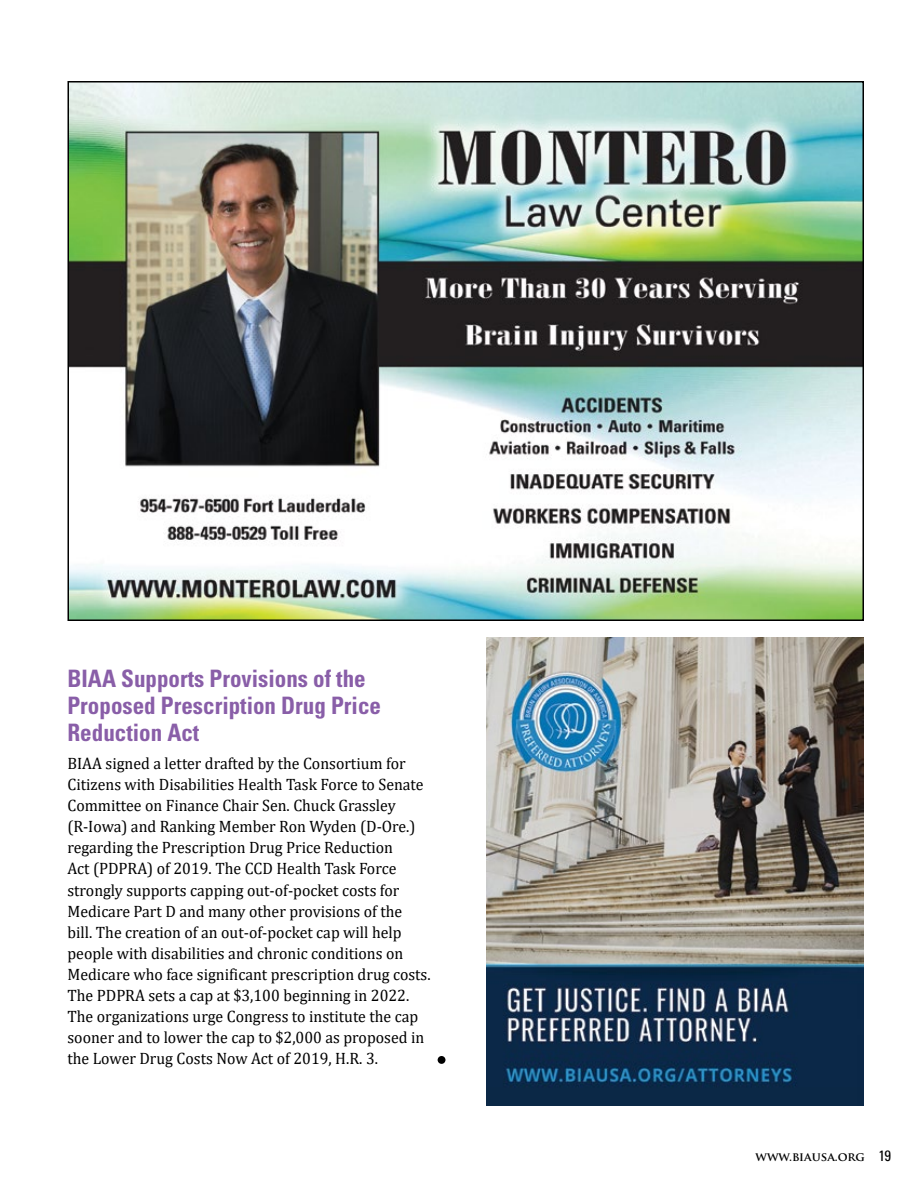
<style>
.page{position:relative;width:918px;height:1188px;background:#fff}
.page>*{position:absolute;margin:0;border:0;box-sizing:border-box;transform-origin:0 0}
.t1{font:700 condensed 24px/27px "Univers LT Std";color:#895ea8;scale:.96 1}
.t2{font:16.5px/21.1px "Cambria";color:#000;scale:.96 1}
.t3{font:700 12px "Trajan Pro";color:#000}
.s1{font-family:"Univers LT Std";font-weight:400;font-stretch:condensed;font-size:15px}
</style>
<div class="page">
<div style="left:438px;top:1056px;width:7px;height:8px;background:#000;border-radius:50%"></div>
<img style="left:486px;top:637px;width:378px;height:469px">
<img style="left:71px;top:84px;width:790px;height:534px">
<h1 class="t1" style="left:68px;top:665px;width:328px">BIAA Supports Provisions of the<br>Proposed Prescription Drug Price<br>Reduction Act</h1>
<p class="t2" style="left:68px;top:752px;width:380px">BIAA signed a letter drafted by the Consortium for Citizens with Disabilities Health Task Force to Senate Committee on Finance Chair Sen. Chuck Grassley (R-Iowa) and Ranking Member Ron Wyden (D-Ore.) regarding the Prescription Drug Price Reduction<br>Act (PDPRA) of 2019. The CCD Health Task Force strongly supports capping out-of-pocket costs for Medicare Part D and many other provisions of the bill. The creation of an out-of-pocket cap will help people with disabilities and chronic conditions on Medicare who face significant prescription drug costs.<br>The PDPRA sets a cap at $3,100 beginning in 2022.<br>The organizations urge Congress to institute the cap sooner and to lower the cap to $2,000 as proposed in the Lower Drug Costs Now Act of 2019, H.R. 3.</p>
<p class="t3" style="left:756px;top:1149px;width:137px">WWW.BIAUSA.ORG <span class="s1">19</span></p>
</div>
